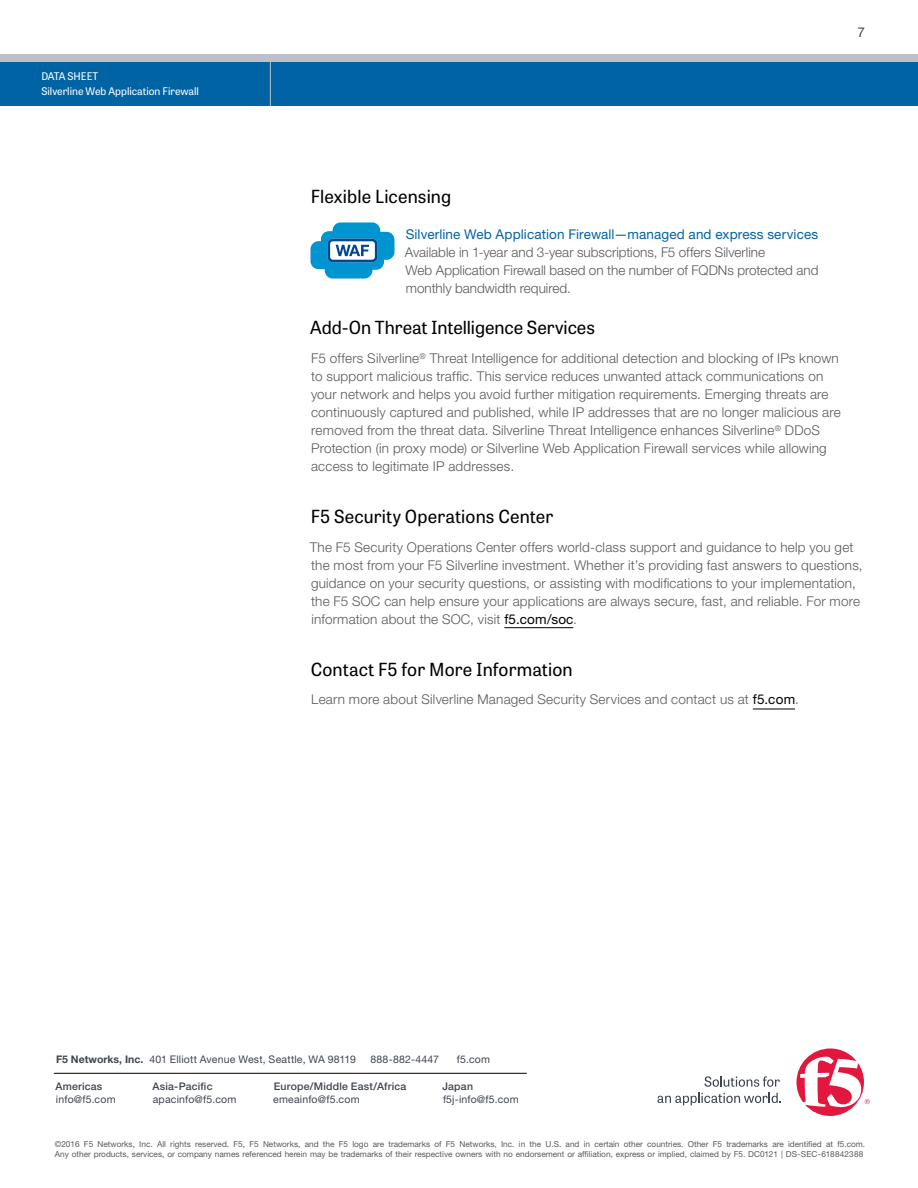
<style>
.page{position:relative;width:918px;height:1188px;background:#fff}
.page>*{position:absolute;margin:0;border:0;box-sizing:border-box;transform-origin:0 0}
.t1{font:18px "Tablet Gothic";letter-spacing:.005em;color:#000}
.t2{font:300 13.5px/18px "Helvetica Neue LT Std";letter-spacing:.015em;color:#58595b}
.t3{font:13.5px "Helvetica Neue LT Std";letter-spacing:.01em;color:#0063a4}
.t4{font:13.5px "Helvetica Neue LT Std";color:#3f454f}
.t5{font:10.5px "Helvetica Neue LT Std";letter-spacing:.015em;color:#3f454f}
.t6{font:500 10.5px "Helvetica Neue LT Std";letter-spacing:.02em;color:#3f454f}
.t7{font:10.5px/15px "Tablet Gothic";color:#fff}
.t8{font:8.25px/10.5px "Helvetica Neue LT Std";color:#58595b}
.s1{font-weight:400;color:#000}
.s2{font-weight:700}
</style>
<div class="page">
<div style="left:0;top:56px;width:918px;height:50px;background:#0063a4"></div>
<div style="left:0;top:54px;width:918px;height:7px;background:#bdc1c7"></div>
<hr style="left:270px;top:54px;width:1px;height:52px;background:#bdc1c7">
<hr style="left:54px;top:1073px;width:473px;height:1px;background:#000">
<svg style="left:704px;top:1076px;width:76px;height:11px"></svg>
<svg style="left:657px;top:1093px;width:124px;height:12px"></svg>
<svg style="left:796px;top:1048px;width:74px;height:68px"></svg>
<hr style="left:504px;top:627px;width:69px;height:1px;background:#000">
<hr style="left:753px;top:709px;width:42px;height:1px;background:#000">
<svg style="left:310px;top:222px;width:85px;height:57px"></svg>
<p class="t7" style="left:41px;top:68px;width:159px">DATA SHEET<br>Silverline Web Application Firewall</p>
<p class="t4" style="left:858px;top:24px;width:9px">7</p>
<h1 class="t1" style="left:311px;top:184px;width:142px">Flexible Licensing</h1>
<p class="t3" style="left:406px;top:226px;width:414px">Silverline Web Application Firewall—managed and express services</p>
<p class="t2" style="left:405px;top:243px;width:415px">Available in 1-year and 3-year subscriptions, F5 offers Silverline<br>Web Application Firewall based on the number of FQDNs protected and monthly bandwidth required.</p>
<h1 class="t1" style="left:310px;top:315px;width:286px">Add-On Threat Intelligence Services</h1>
<p class="t2" style="left:311px;top:349px;width:531px">F5 offers Silverline<sup>®</sup> Threat Intelligence for additional detection and blocking of IPs known to support malicious traffic. This service reduces unwanted attack communications on your network and helps you avoid further mitigation requirements. Emerging threats are continuously captured and published, while IP addresses that are no longer malicious are removed from the threat data. Silverline Threat Intelligence enhances Silverline<sup>®</sup> DDoS Protection (in proxy mode) or Silverline Web Application Firewall services while allowing access to legitimate IP addresses.</p>
<h1 class="t1" style="left:311px;top:504px;width:244px">F5 Security Operations Center</h1>
<p class="t2" style="left:310px;top:538px;width:554px">The F5 Security Operations Center offers world-class support and guidance to help you get the most from your F5 Silverline investment. Whether it’s providing fast answers to questions, guidance on your security questions, or assisting with modifications to your implementation, the F5 SOC can help ensure your applications are always secure, fast, and reliable. For more information about the SOC, visit <span class="s1">f5.com/soc</span>.</p>
<h1 class="t1" style="left:311px;top:657px;width:264px">Contact F5 for More Information</h1>
<p class="t2" style="left:311px;top:690px;width:489px">Learn more about Silverline Managed Security Services and contact us at <span class="s1">f5.com</span>.</p>
<p class="t5" style="left:56px;top:1053px;width:301px"><span class="s2">F5 Networks, Inc.</span> 401 Elliott Avenue West, Seattle, WA 98119</p>
<p class="t5" style="left:370px;top:1053px;width:70px">888-882-4447</p>
<p class="t5" style="left:457px;top:1053px;width:35px">f5.com</p>
<p class="t6" style="left:153px;top:1080px;width:61px">Asia-Pacific</p>
<p class="t5" style="left:153px;top:1093px;width:85px">apacinfo@f5.com</p>
<p class="t6" style="left:274px;top:1080px;width:134px">Europe/Middle East/Africa</p>
<p class="t5" style="left:273px;top:1093px;width:88px">emeainfo@f5.com</p>
<p class="t6" style="left:55px;top:1080px;width:49px">Americas</p>
<p class="t5" style="left:56px;top:1093px;width:61px">info@f5.com</p>
<p class="t6" style="left:442px;top:1080px;width:32px">Japan</p>
<p class="t5" style="left:443px;top:1093px;width:77px">f5j-info@f5.com</p>
<p class="t8" style="left:55px;top:1138px;width:812px">©2016 F5 Networks, Inc. All rights reserved. F5, F5 Networks, and the F5 logo are trademarks of F5 Networks, Inc. in the U.S. and in certain other countries. Other F5 trademarks are identified at f5.com.<br>Any other products, services, or company names referenced herein may be trademarks of their respective owners with no endorsement or affiliation, express or implied, claimed by F5. DC0121 | DS-SEC-618842388</p>
</div>
